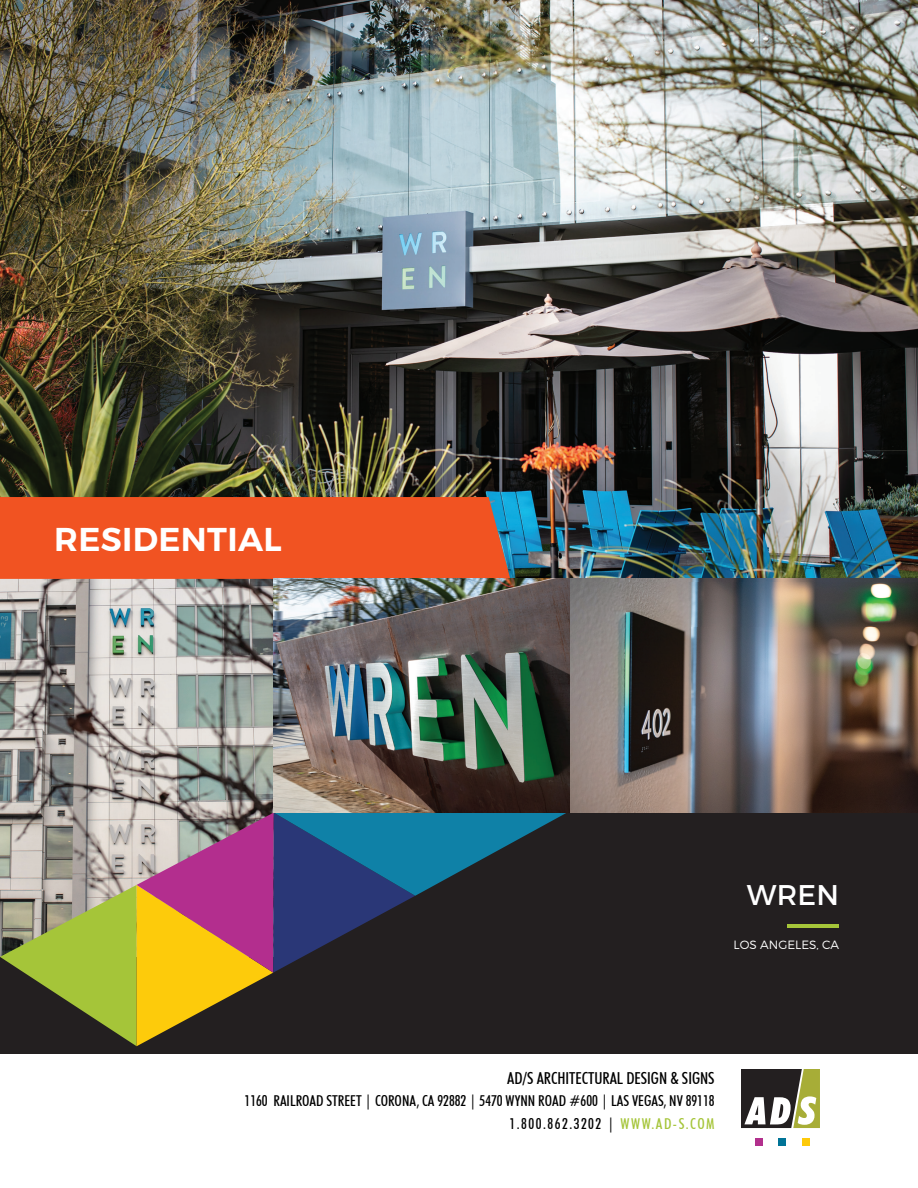
<style>
.page{position:relative;width:918px;height:1188px;background:#fff}
.page>*{position:absolute;margin:0;border:0;box-sizing:border-box;transform-origin:0 0}
.t1{font:600 33px "Montserrat";letter-spacing:.01em;color:#fff}
.t2{font:28.5px "Montserrat";color:#fff}
.t3{font:500 condensed 16.5px "Futura BT";color:#000}
.t4{font:500 condensed 15px/22.5px "Futura BT";color:#000;text-align:right}
.t5{font:300 12px "Montserrat";color:#fff}
.s1{color:#a5c539}
</style>
<div class="page">
<img style="left:0;top:0;width:918px;height:579px">
<div style="left:0;top:579px;width:918px;height:476px;background:#231f20"></div>
<hr style="left:788px;top:924px;width:51px;height:3px;background:#a5c539">
<svg style="left:742px;top:1069px;width:78px;height:59px"></svg>
<div style="left:778px;top:1139px;width:7px;height:7px;background:#007497"></div>
<div style="left:756px;top:1139px;width:7px;height:7px;background:#b2308d"></div>
<div style="left:803px;top:1139px;width:7px;height:7px;background:#feca0a"></div>
<img style="left:569px;top:579px;width:349px;height:48px">
<img style="left:690px;top:627px;width:228px;height:186px">
<img style="left:569px;top:601px;width:121px;height:212px">
<img style="left:0;top:579px;width:273px;height:234px">
<svg style="left:0;top:813px;width:566px;height:233px"></svg>
<div style="left:0;top:497px;width:510px;height:82px;background:#f15322"></div>
<img style="left:273px;top:579px;width:296px;height:234px">
<h1 class="t1" style="left:54px;top:519px;width:229px">RESIDENTIAL</h1>
<h2 class="t2" style="left:747px;top:877px;width:94px">WREN</h2>
<p class="t5" style="left:734px;top:938px;width:107px">LOS ANGELES, CA</p>
<p class="t3" style="left:507px;top:1068px;width:209px">AD/S ARCHITECTURAL DESIGN &amp; SIGNS</p>
<p class="t4" style="left:245px;top:1089px;width:472px">1160 RAILROAD STREET | CORONA, CA 92882 | 5470 WYNN ROAD #600 | LAS VEGAS, NV 89118<br>1.800.862.3202 | <span class="s1">WWW.AD-S.COM</span></p>
</div>
